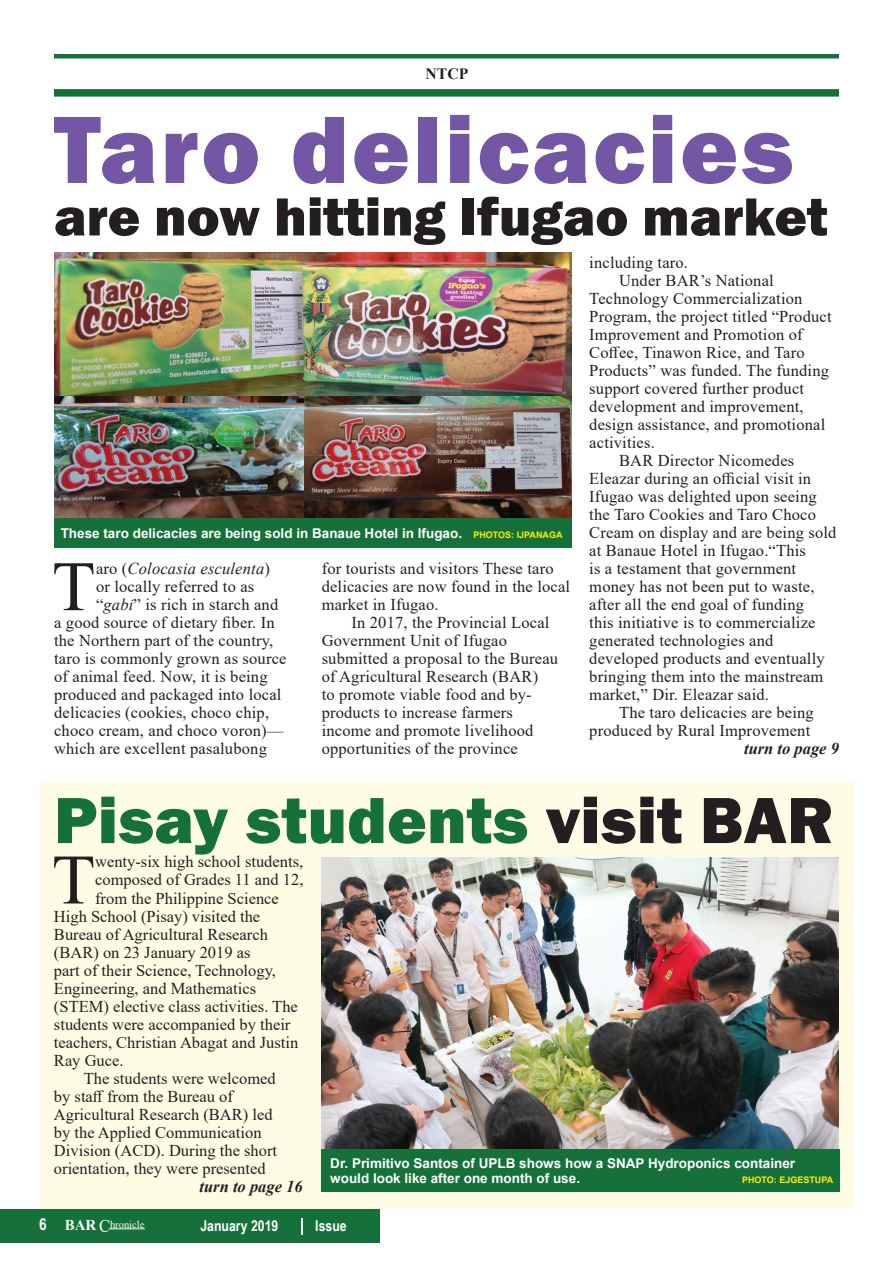
<style>
.page{position:relative;width:893px;height:1263px;background:#fff}
.page>*{position:absolute;margin:0;border:0;box-sizing:border-box;transform-origin:0 0}
.t1{font:800 99px "Franklin Gothic";letter-spacing:.03em;color:#7357a4}
.t2{font:70.8px "Times New Roman";color:#231f20}
.t3{font:800 67.5px "Franklin Gothic";letter-spacing:.005em;color:#157139}
.t4{font:800 55.5px "Franklin Gothic";color:#231f20}
.t5{font:16.5px/18px "Times New Roman";letter-spacing:.01em;color:#231f20}
.t6{font:italic 16.5px "Times New Roman";letter-spacing:.01em;color:#231f20}
.t7{font:italic 700 16.5px "Times New Roman";color:#231f20}
.t8{font:700 15.75px "Times New Roman";color:#231f20}
.t9{font:700 15px "Arial Narrow";color:#fff}
.t10{font:700 13.5px/15px "Arial";color:#fff}
.t11{font:10.5px "Times New Roman";color:#fff}
.t12{font:700 9px "Arial";color:#fff101}
.s1{font-size:9px;color:#fff101}
.s2{font-style:normal}
.s3{font-style:italic}
.s4{color:#231f20}
.s5{font-family:"Arial Narrow";font-weight:700;font-size:16.5px}
.s6{font-weight:700;font-size:15px}
.s7{font-size:18.15px}
</style>
<div class="page">
<div style="left:0;top:1209px;width:379px;height:33px;background:#157139"></div>
<div style="left:54px;top:89px;width:785px;height:8px;background:#157139"></div>
<hr style="left:109px;top:1228px;width:36px;height:1px;background:#fff">
<svg style="left:301px;top:1218px;width:2px;height:17px"></svg>
<div style="left:54px;top:54px;width:785px;height:5px;background:#157139"></div>
<div style="left:41px;top:782px;width:812px;height:427px;background:#fffce6"></div>
<img style="left:322px;top:857px;width:517px;height:293px">
<img style="left:54px;top:253px;width:517px;height:265px">
<div style="left:322px;top:1150px;width:518px;height:42px;background:#157139"></div>
<div style="left:54px;top:518px;width:517px;height:29px;background:#157139"></div>
<p class="t8" style="left:425px;top:63px;width:44px">NTCP</p>
<h1 class="t1" style="left:54px;top:86px;width:741px">Taro delicacies</h1>
<h3 class="t4" style="left:54px;top:181px;width:775px">are now hitting Ifugao market</h3>
<p class="t10" style="left:61px;top:525px;width:503px">These taro delicacies are being sold in Banaue Hotel in Ifugao. <span class="s1">PHOTOS: IJPANAGA</span></p>
<h2 class="t2" style="left:52px;top:536px;width:45px">T</h2>
<p class="t6" style="left:96px;top:557px;width:175px"><span class="s2">aro (</span>Colocasia esculenta<span class="s2">)</span></p>
<p class="t5" style="left:96px;top:577px;width:160px">or locally referred to as</p>
<p class="t5" style="left:96px;top:595px;width:184px">“<span class="s3">gabi</span>” is rich in starch and</p>
<p class="t5" style="left:54px;top:613px;width:222px">a good source of dietary fiber. In</p>
<p class="t5" style="left:54px;top:631px;width:221px">the Northern part of the country,</p>
<p class="t5" style="left:54px;top:649px;width:234px">taro is commonly grown as source</p>
<p class="t5" style="left:54px;top:667px;width:215px">of animal feed. Now, it is being</p>
<p class="t5" style="left:54px;top:685px;width:229px">produced and packaged into local</p>
<p class="t5" style="left:54px;top:703px;width:217px">delicacies (cookies, choco chip,</p>
<p class="t5" style="left:54px;top:721px;width:231px">choco cream, and choco voron)—</p>
<p class="t5" style="left:54px;top:739px;width:214px">which are excellent pasalubong</p>
<p class="t5" style="left:322px;top:559px;width:250px">for tourists and visitors These taro delicacies are now found in the local market in Ifugao.</p>
<p class="t5" style="left:322px;top:613px;width:238px;text-indent:30px">In 2017, the Provincial Local<br>Government Unit of Ifugao submitted a proposal to the Bureau of Agricultural Research (BAR)<br>to promote viable food and by&shy;products to increase farmers income and promote livelihood opportunities of the province</p>
<p class="t5" style="left:589px;top:253px;width:100px">including taro.</p>
<p class="t5" style="left:619px;top:271px;width:156px">Under BAR’s National</p>
<p class="t5" style="left:589px;top:289px;width:215px">Technology Commercialization</p>
<p class="t5" style="left:589px;top:307px;width:244px">Program, the project titled “Product</p>
<p class="t5" style="left:589px;top:325px;width:215px">Improvement and Promotion of</p>
<p class="t5" style="left:589px;top:343px;width:217px">Coffee, Tinawon Rice, and Taro</p>
<p class="t5" style="left:589px;top:361px;width:241px">Products” was funded. The funding</p>
<p class="t5" style="left:589px;top:379px;width:216px">support covered further product</p>
<p class="t5" style="left:589px;top:397px;width:216px">development and improvement,</p>
<p class="t5" style="left:589px;top:415px;width:238px">design assistance, and promotional</p>
<p class="t5" style="left:589px;top:433px;width:67px">activities.</p>
<p class="t5" style="left:619px;top:451px;width:177px">BAR Director Nicomedes</p>
<p class="t5" style="left:589px;top:469px;width:223px">Eleazar during an official visit in</p>
<p class="t5" style="left:589px;top:487px;width:229px">Ifugao was delighted upon seeing</p>
<p class="t5" style="left:589px;top:505px;width:228px">the Taro Cookies and Taro Choco</p>
<p class="t5" style="left:589px;top:523px;width:249px">Cream on display and are being sold</p>
<p class="t5" style="left:589px;top:541px;width:218px">at Banaue Hotel in Ifugao.“This</p>
<p class="t5" style="left:589px;top:559px;width:208px">is a testament that government</p>
<p class="t5" style="left:589px;top:577px;width:227px">money has not been put to waste,</p>
<p class="t5" style="left:589px;top:595px;width:216px">after all the end goal of funding</p>
<p class="t5" style="left:589px;top:613px;width:228px">this initiative is to commercialize</p>
<p class="t5" style="left:589px;top:631px;width:186px">generated technologies and</p>
<p class="t5" style="left:589px;top:649px;width:237px">developed products and eventually</p>
<p class="t5" style="left:589px;top:667px;width:236px">bringing them into the mainstream</p>
<p class="t5" style="left:589px;top:685px;width:181px">market,” Dir. Eleazar said.</p>
<p class="t5" style="left:619px;top:703px;width:196px">The taro delicacies are being</p>
<p class="t5" style="left:589px;top:721px;width:222px">produced by Rural Improvement</p>
<p class="t7" style="left:744px;top:737px;width:96px">turn to page 9</p>
<h3 class="t3" style="left:54px;top:777px;width:781px">Pisay students <span class="s4">visit BAR</span></h3>
<h2 class="t2" style="left:52px;top:830px;width:45px">T</h2>
<p class="t5" style="left:95px;top:852px;width:210px">wenty-six high school students,</p>
<p class="t5" style="left:95px;top:870px;width:210px">composed of Grades 11 and 12,</p>
<p class="t5" style="left:95px;top:888px;width:185px">from the Philippine Science</p>
<p class="t5" style="left:54px;top:906px;width:208px">High School (Pisay) visited the</p>
<p class="t5" style="left:54px;top:924px;width:215px">Bureau of Agricultural Research</p>
<p class="t5" style="left:54px;top:942px;width:198px">(BAR) on 23 January 2019 as</p>
<p class="t5" style="left:54px;top:960px;width:223px">part of their Science, Technology,</p>
<p class="t5" style="left:54px;top:978px;width:204px">Engineering, and Mathematics</p>
<p class="t5" style="left:54px;top:996px;width:245px">(STEM) elective class activities. The</p>
<p class="t5" style="left:54px;top:1014px;width:238px">students were accompanied by their</p>
<p class="t5" style="left:54px;top:1032px;width:246px">teachers, Christian Abagat and Justin</p>
<p class="t5" style="left:54px;top:1050px;width:71px">Ray Guce.</p>
<p class="t5" style="left:84px;top:1068px;width:193px">The students were welcomed</p>
<p class="t5" style="left:54px;top:1086px;width:181px">by staff from the Bureau of</p>
<p class="t5" style="left:54px;top:1104px;width:220px">Agricultural Research (BAR) led</p>
<p class="t5" style="left:54px;top:1122px;width:209px">by the Applied Communication</p>
<p class="t5" style="left:54px;top:1140px;width:225px">Division (ACD). During the short</p>
<p class="t5" style="left:54px;top:1158px;width:213px">orientation, they were presented</p>
<p class="t10" style="left:330px;top:1156px;width:466px">Dr. Primitivo Santos of UPLB shows how a SNAP Hydroponics container would look like after one month of use.</p>
<p class="t12" style="left:742px;top:1174px;width:93px">PHOTO: EJGESTUPA</p>
<p class="t7" style="left:200px;top:1175px;width:105px">turn to page 16</p>
<p class="t11" style="left:39px;top:1216px;width:107px"><span class="s5">6</span> <span class="s6">BAR</span> <span class="s7">C</span>hronicle</p>
<p class="t9" style="left:200px;top:1214px;width:79px">January 2019</p>
<p class="t9" style="left:315px;top:1214px;width:33px">Issue</p>
</div>
